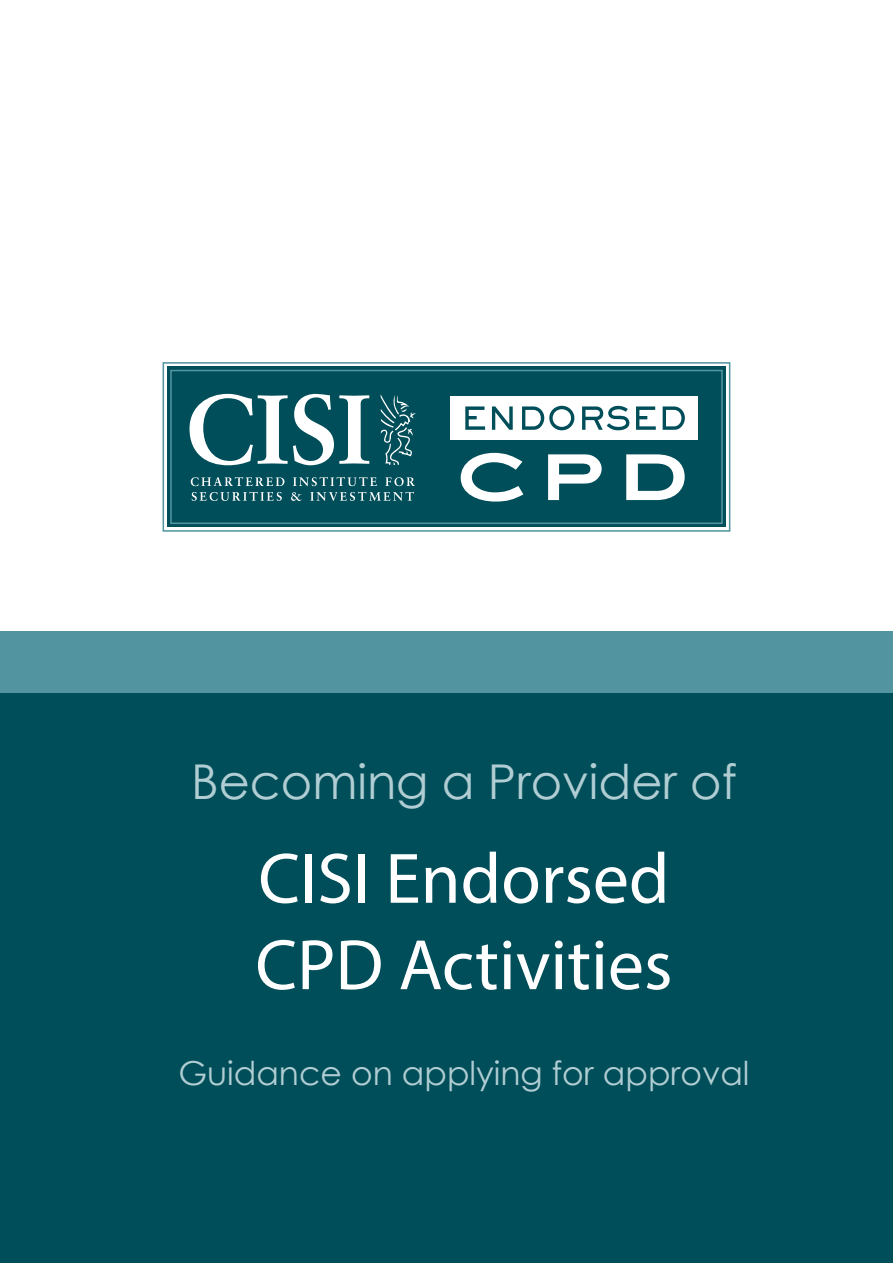
<style>
.page{position:relative;width:893px;height:1263px;background:#fff}
.page>*{position:absolute;margin:0;border:0;box-sizing:border-box;transform-origin:0 0}
.t1{font:72px/86.4px "Myriad Pro";color:#fff}
.t2{font:48px "Century Gothic";color:#b0cdd3}
.t3{font:33px "Century Gothic";color:#b0cdd3}
</style>
<div class="page">
<div style="left:0;top:655px;width:893px;height:608px;background:#004e59"></div>
<div style="left:0;top:631px;width:893px;height:62px;background:#52949f"></div>
<svg style="left:163px;top:362px;width:567px;height:170px"></svg>
<svg style="left:190px;top:394px;width:179px;height:71px"></svg>
<svg style="left:381px;top:394px;width:35px;height:71px"></svg>
<svg style="left:191px;top:477px;width:93px;height:9px"></svg>
<svg style="left:293px;top:477px;width:84px;height:9px"></svg>
<svg style="left:385px;top:477px;width:30px;height:9px"></svg>
<svg style="left:192px;top:492px;width:90px;height:9px"></svg>
<svg style="left:291px;top:492px;width:11px;height:9px"></svg>
<svg style="left:310px;top:492px;width:104px;height:9px"></svg>
<div style="left:450px;top:396px;width:247px;height:44px;background:#fff"></div>
<svg style="left:465px;top:406px;width:20px;height:24px"></svg>
<svg style="left:492px;top:406px;width:21px;height:24px"></svg>
<svg style="left:522px;top:406px;width:52px;height:24px"></svg>
<svg style="left:582px;top:406px;width:47px;height:24px"></svg>
<svg style="left:636px;top:406px;width:20px;height:24px"></svg>
<svg style="left:663px;top:406px;width:22px;height:24px"></svg>
<svg style="left:461px;top:453px;width:62px;height:48px"></svg>
<svg style="left:548px;top:454px;width:54px;height:46px"></svg>
<svg style="left:626px;top:454px;width:59px;height:46px"></svg>
<h2 class="t2" style="left:191px;top:748px;width:547px">Becoming a Provider of</h2>
<h1 class="t1" style="left:255px;top:834px;width:419px">CISI Endorsed<br>CPD Activities</h1>
<p class="t3" style="left:178px;top:1050px;width:573px">Guidance on applying for approval</p>
</div>
